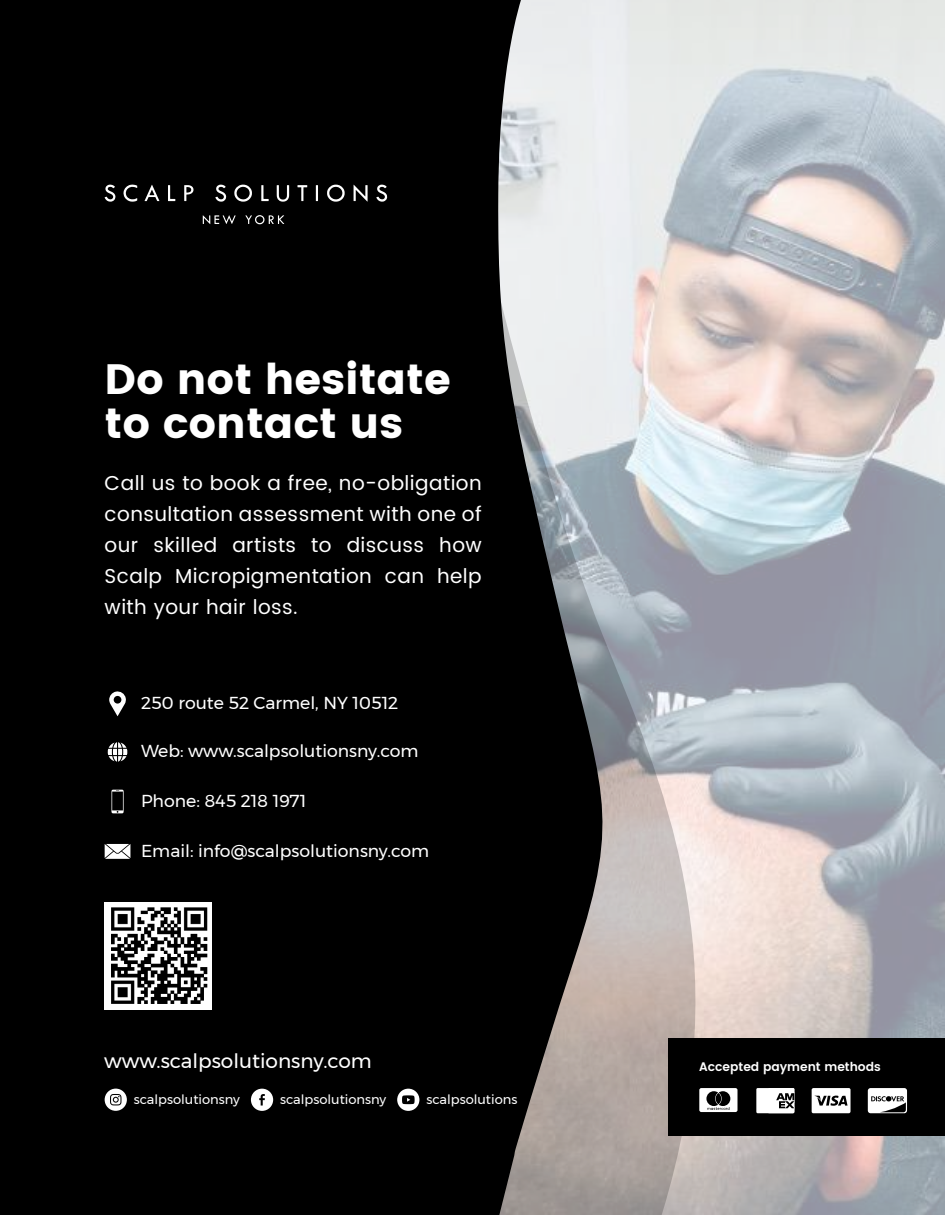
<style>
.page{position:relative;width:945px;height:1215px;background:#fff}
.page>*{position:absolute;margin:0;border:0;box-sizing:border-box;transform-origin:0 0}
.t1{font:700 42.45px/44.1px "Poppins";color:#fff}
.t2{font:20.1px/31px "Poppins";letter-spacing:.02em;color:#fff;text-align:justify}
.t3{font:20.1px "Montserrat";color:#fff}
.t4{font:17.25px "Montserrat";color:#fff}
.t5{font:13.05px "Montserrat";color:#fff}
.t6{font:600 12.45px "Poppins";color:#fff}
</style>
<div class="page">
<img style="left:623px;top:0;width:322px;height:1215px">
<div style="left:0;top:0;width:623px;height:1215px;background:#000"></div>
<svg style="left:482px;top:224px;width:213px;height:991px;background:#858383"></svg>
<div style="left:105px;top:902px;width:107px;height:107px;background:#fff"></div>
<img style="left:111px;top:907px;width:97px;height:97px">
<div style="left:105px;top:1089px;width:22px;height:22px;background:#fff;border-radius:50%"></div>
<div style="left:251px;top:1089px;width:22px;height:22px;background:#fff;border-radius:50%"></div>
<svg style="left:110px;top:1094px;width:12px;height:11px"></svg>
<svg style="left:259px;top:1094px;width:6px;height:12px"></svg>
<div style="left:397px;top:1089px;width:22px;height:22px;background:#fff;border-radius:50%"></div>
<svg style="left:402px;top:1095px;width:13px;height:9px"></svg>
<svg style="left:111px;top:790px;width:13px;height:23px"></svg>
<svg style="left:108px;top:742px;width:20px;height:20px"></svg>
<svg style="left:105px;top:844px;width:25px;height:15px"></svg>
<svg style="left:109px;top:691px;width:17px;height:25px"></svg>
<svg style="left:327px;top:185px;width:18px;height:17px"></svg>
<svg style="left:234px;top:185px;width:18px;height:17px"></svg>
<svg style="left:354px;top:185px;width:14px;height:17px"></svg>
<svg style="left:277px;top:185px;width:12px;height:17px"></svg>
<svg style="left:215px;top:185px;width:12px;height:17px"></svg>
<svg style="left:376px;top:185px;width:11px;height:17px"></svg>
<svg style="left:105px;top:185px;width:11px;height:17px"></svg>
<svg style="left:123px;top:185px;width:14px;height:17px"></svg>
<svg style="left:145px;top:185px;width:14px;height:16px"></svg>
<svg style="left:184px;top:185px;width:10px;height:16px"></svg>
<svg style="left:297px;top:185px;width:10px;height:16px"></svg>
<svg style="left:168px;top:185px;width:7px;height:16px"></svg>
<svg style="left:261px;top:185px;width:8px;height:16px"></svg>
<svg style="left:316px;top:185px;width:2px;height:16px"></svg>
<svg style="left:203px;top:215px;width:33px;height:9px"></svg>
<svg style="left:245px;top:215px;width:39px;height:9px"></svg>
<div style="left:668px;top:1038px;width:277px;height:98px;background:#000"></div>
<div style="left:756px;top:1088px;width:38px;height:25px;background:#fff"></div>
<div style="left:699px;top:1088px;width:39px;height:24px;background:#fff;border-radius:2px"></div>
<svg style="left:776px;top:1088px;width:18px;height:21px"></svg>
<svg style="left:812px;top:1088px;width:39px;height:25px"></svg>
<div style="left:868px;top:1088px;width:39px;height:25px;background:#fff;border-radius:3px"></div>
<svg style="left:871px;top:1096px;width:35px;height:16px"></svg>
<svg style="left:706px;top:1091px;width:24px;height:19px"></svg>
<div style="left:716px;top:1093px;width:5px;height:11px;background:#000;border-radius:50%"></div>
<h1 class="t1" style="left:105px;top:358px;width:348px">Do not hesitate to contact us</h1>
<p class="t2" style="left:105px;top:468px;width:379px">Call us to book a free, no-obligation consultation assessment with one of our skilled artists to discuss how Scalp Micropigmentation can help with your hair loss.</p>
<p class="t4" style="left:141px;top:690px;width:259px">250 route 52 Carmel, NY 10512</p>
<p class="t4" style="left:141px;top:738px;width:279px">Web: www.scalpsolutionsny.com</p>
<p class="t4" style="left:141px;top:788px;width:167px">Phone: 845 218 1971</p>
<p class="t4" style="left:141px;top:837px;width:290px">Email: info@scalpsolutionsny.com</p>
<p class="t3" style="left:104px;top:1045px;width:269px">www.scalpsolutionsny.com</p>
<p class="t5" style="left:134px;top:1089px;width:108px">scalpsolutionsny</p>
<p class="t5" style="left:280px;top:1089px;width:108px">scalpsolutionsny</p>
<p class="t5" style="left:427px;top:1089px;width:92px">scalpsolutions</p>
<p class="t6" style="left:699px;top:1057px;width:183px">Accepted payment methods</p>
</div>
